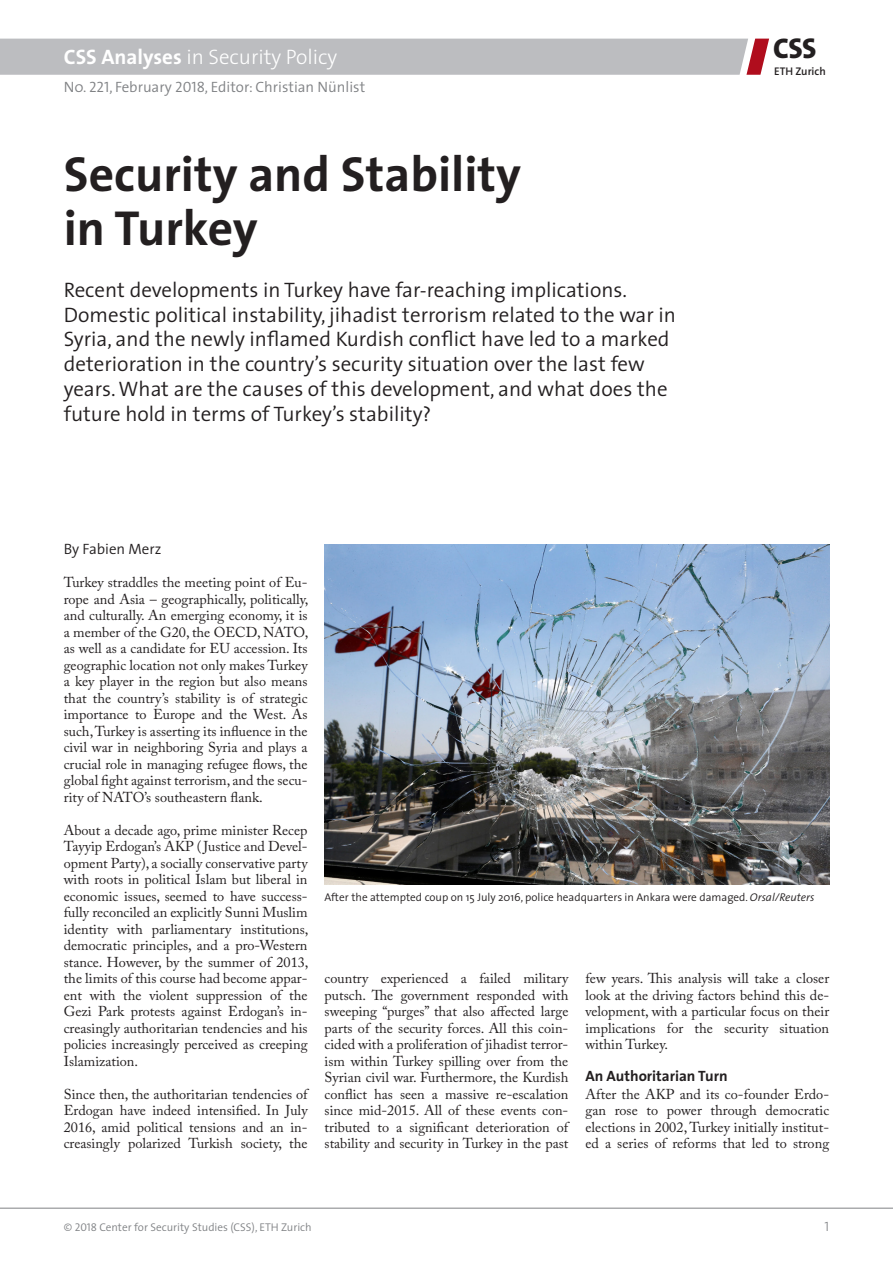
<style>
.page{position:relative;width:893px;height:1263px;background:#fff}
.page>*{position:absolute;margin:0;border:0;box-sizing:border-box;transform-origin:0 0}
.Titel_e{font:700 49.5px/54px "The Sans";color:#231f20}
.t1{font:800 28.65px "The Sans";color:#231f20}
.Lead_e{font:300 21px/24.8px "The Sans";color:#231f20}
.t2{font:300 21px "The Sans";color:#fff}
.t3{font:300 15px "The Sans";color:#808285}
.Lauftext_Titel_e{font:700 15px "The Sans";color:#231f20}
.t4{font:300 15px "The Sans";color:#231f20}
.Text_e{font:14.25px/16.5px "Adobe Caslon Pro";color:#231f20;text-align:justify}
.t5{font:13.5px "The Sans Light Caps";color:#808285}
.Bildlegende_e{font:300 11.25px "The Sans";color:#231f20}
.t6{font:300 11.25px "The Sans";color:#808285}
.t7{font:600 11.1px "The Sans";color:#231f20}
.s1{font-weight:700}
.s2{font-family:"The Sans Semi Light Caps";font-weight:400}
.s3{font-style:italic}
</style>
<div class="page">
<hr style="left:0;top:1208px;width:893px;height:1px;background:#808285">
<div style="left:0;top:39px;width:769px;height:36px;background:#bcbdc0"></div>
<img style="left:325px;top:544px;width:504px;height:340px">
<h3 class="t2" style="left:64px;top:40px;width:275px"><span class="s1">CSS Analyses</span> in Security Policy</h3>
<p class="t3" style="left:64px;top:74px;width:303px">N0. <span class="s2">221</span>, February <span class="s2">2018</span>, Editor: Christian Nünlist</p>
<p class="Titel_e" style="left:64px;top:146px;width:459px">Security and Stability in Turkey</p>
<p class="Lead_e" style="left:64px;top:277px;width:614px">Recent developments in Turkey have far-reaching implications.<br>Domestic political instability, jihadist terrorism related to the war in Syria, and the newly inflamed Kurdish conflict have led to a marked deterioration in the country’s security situation over the last few years. What are the causes of this development, and what does the future hold in terms of Turkey’s stability?</p>
<h2 class="t1" style="left:773px;top:24px;width:45px">CSS</h2>
<p class="t7" style="left:774px;top:62px;width:53px">ETH Zurich</p>
<p class="t4" style="left:64px;top:537px;width:99px">By Fabien Merz</p>
<p class="Text_e" style="left:64px;top:574px;width:246px">Turkey straddles the meeting point of Eu&shy;rope and Asia – geographically, politically, and culturally. An emerging economy, it is a member of the G20, the OECD, NATO, as well as a candidate for EU accession. Its geographic location not only makes Turkey a key player in the region but also means that the country’s stability is of strategic importance to Europe and the West. As such, Turkey is asserting its influence in the civil war in neighboring Syria and plays a crucial role in managing refugee flows, the global fight against terrorism, and the secu&shy;rity of NATO’s southeastern flank.</p>
<p class="Text_e" style="left:64px;top:821px;width:246px">About a decade ago, prime minister Recep Tayyip Erdogan’s AKP ( Justice and Devel&shy;opment Party), a socially conservative party with roots in political Islam but liberal in economic issues, seemed to have success&shy;fully reconciled an explicitly Sunni Muslim identity with parliamentary institutions, democratic principles, and a pro-Western stance. However, by the summer of 2013, the limits of this course had become appar&shy;ent with the violent suppression of the Gezi Park protests against Erdogan’s in&shy;creasingly authoritarian tendencies and his policies increasingly perceived as creeping Islamization.</p>
<p class="Text_e" style="left:64px;top:1085px;width:245px">Since then, the authoritarian tendencies of Erdogan have indeed intensified. In July 2016, amid political tensions and an in&shy;creasingly polarized Turkish society, the</p>
<p class="Bildlegende_e" style="left:325px;top:887px;width:491px">After the attempted coup on 15 July 2016, police headquarters in Ankara were damaged. <span class="s3">Orsal/Reuters</span></p>
<p class="Text_e" style="left:325px;top:970px;width:245px">country experienced a failed military putsch. The government responded with sweeping “purges” that also affected large parts of the security forces. All this coin&shy;cided with a proliferation of jihadist terror&shy;ism within Turkey spilling over from the Syrian civil war. Furthermore, the Kurdish conflict has seen a massive re-escalation since mid-2015. All of these events con&shy;tributed to a significant deterioration of stability and security in Turkey in the past</p>
<p class="Text_e" style="left:585px;top:970px;width:245px">few years. This analysis will take a closer look at the driving factors behind this de&shy;velopment, with a particular focus on their implications for the security situation within Turkey.</p>
<p class="Lauftext_Titel_e" style="left:585px;top:1063px;width:144px">An Authoritarian Turn</p>
<p class="Text_e" style="left:585px;top:1085px;width:245px">After the AKP and its co-founder Erdo&shy;gan rose to power through democratic elections in 2002, Turkey initially institut&shy;ed a series of reforms that led to strong</p>
<p class="t6" style="left:64px;top:1217px;width:249px">© <span class="s2">2018</span> Center for Security Studies (CSS), ETH Zurich</p>
<p class="t5" style="left:824px;top:1215px;width:6px">1</p>
</div>
